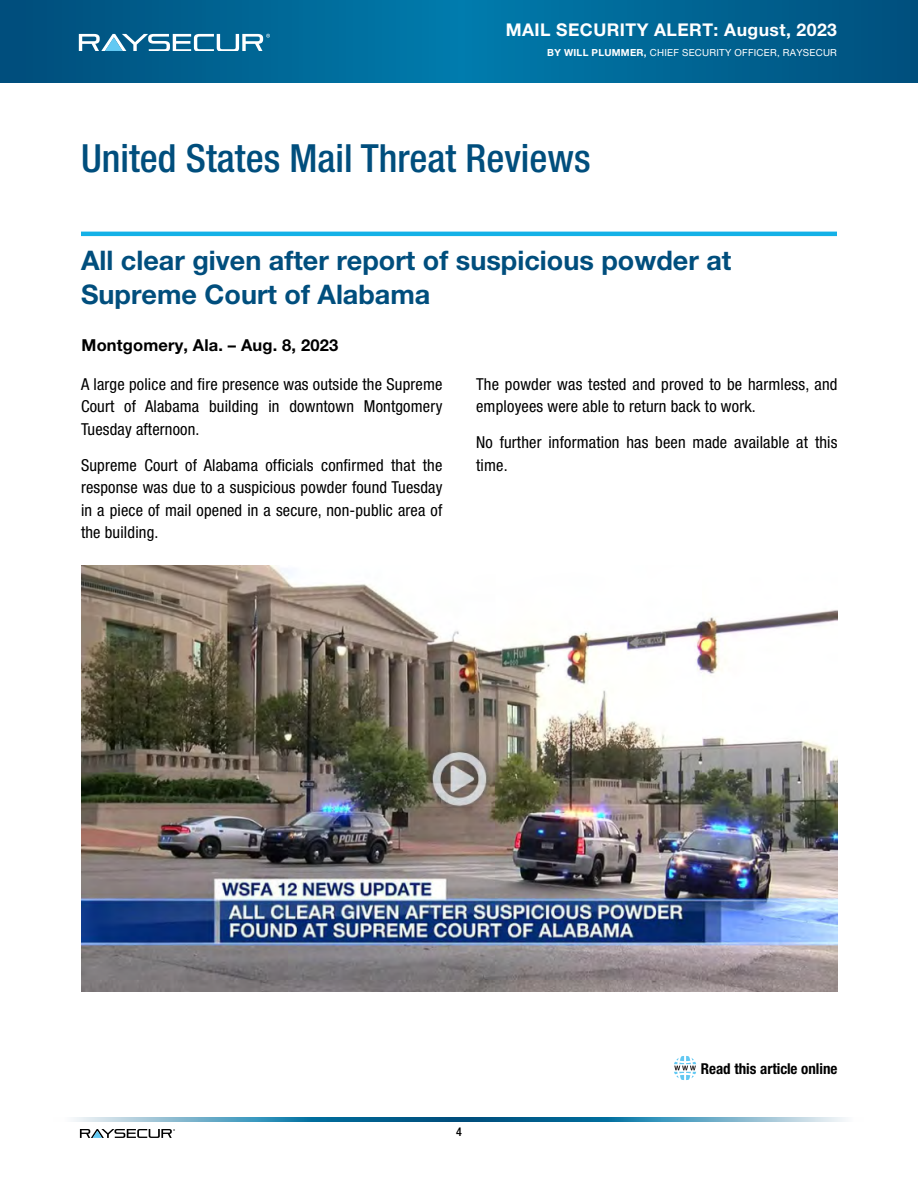
<style>
.page{position:relative;width:918px;height:1188px;background:#fff}
.page>*{position:absolute;margin:0;border:0;box-sizing:border-box;transform-origin:0 0}
.t1{font:500 condensed 38.85px "Helvetica Neue LT Pro";color:#004e7d}
.t2{font:700 27px/34.5px "Helvetica Neue LT Pro";color:#004e7d}
.t3{font:700 17.55px "Helvetica Neue LT Pro";letter-spacing:.025em;color:#fff}
.t4{font:condensed 16.5px/22.5px "Helvetica Neue LT Pro";letter-spacing:.01em;color:#000;text-align:justify}
.t5{font:700 16.5px "Helvetica Neue LT Pro";letter-spacing:.01em;color:#000}
.t6{font:700 condensed 15px "Helvetica Neue LT Pro";color:#000}
.t7{font:500 condensed 12px "Helvetica Neue LT Pro";color:#000}
.t8{font:9.75px "Helvetica Neue LT Pro";letter-spacing:.025em;color:#fff}
.s1{font-weight:700}
</style>
<div class="page">
<svg style="left:459px;top:1118px;width:387px;height:3px"></svg>
<svg style="left:73px;top:1118px;width:386px;height:3px"></svg>
<svg style="left:80px;top:1129px;width:95px;height:9px"></svg>
<svg style="left:0;top:0;width:918px;height:82px;background:#006493"></svg>
<svg style="left:79px;top:34px;width:191px;height:17px"></svg>
<img style="left:81px;top:566px;width:756px;height:426px">
<svg style="left:674px;top:1056px;width:22px;height:24px"></svg>
<hr style="left:81px;top:232px;width:756px;height:4px;background:#14b1e7">
<p class="t3" style="left:506px;top:19px;width:333px">MAIL SECURITY ALERT: August, 2023</p>
<p class="t8" style="left:547px;top:46px;width:291px"><span class="s1">BY WILL PLUMMER,</span> CHIEF SECURITY OFFICER, RAYSECUR</p>
<h1 class="t1" style="left:81px;top:135px;width:511px">United States Mail Threat Reviews</h1>
<h2 class="t2" style="left:81px;top:242px;width:652px">All clear given after report of suspicious powder at<br>Supreme Court of Alabama</h2>
<p class="t5" style="left:82px;top:335px;width:258px">Montgomery, Ala. – Aug. 8, 2023</p>
<p class="t4" style="left:81px;top:373px;width:363px">A large police and fire presence was outside the Supreme Court of Alabama building in downtown Montgomery Tuesday afternoon.</p>
<p class="t4" style="left:81px;top:454px;width:363px">Supreme Court of Alabama officials confirmed that the response was due to a suspicious powder found Tuesday in a piece of mail opened in a secure, non-public area of the building.</p>
<p class="t4" style="left:476px;top:373px;width:363px">The powder was tested and proved to be harmless, and employees were able to return back to work.</p>
<p class="t4" style="left:476px;top:431px;width:363px">No further information has been made available at this time.</p>
<p class="t7" style="left:456px;top:1124px;width:7px">4</p>
<p class="t6" style="left:701px;top:1060px;width:138px">Read this article online</p>
</div>
